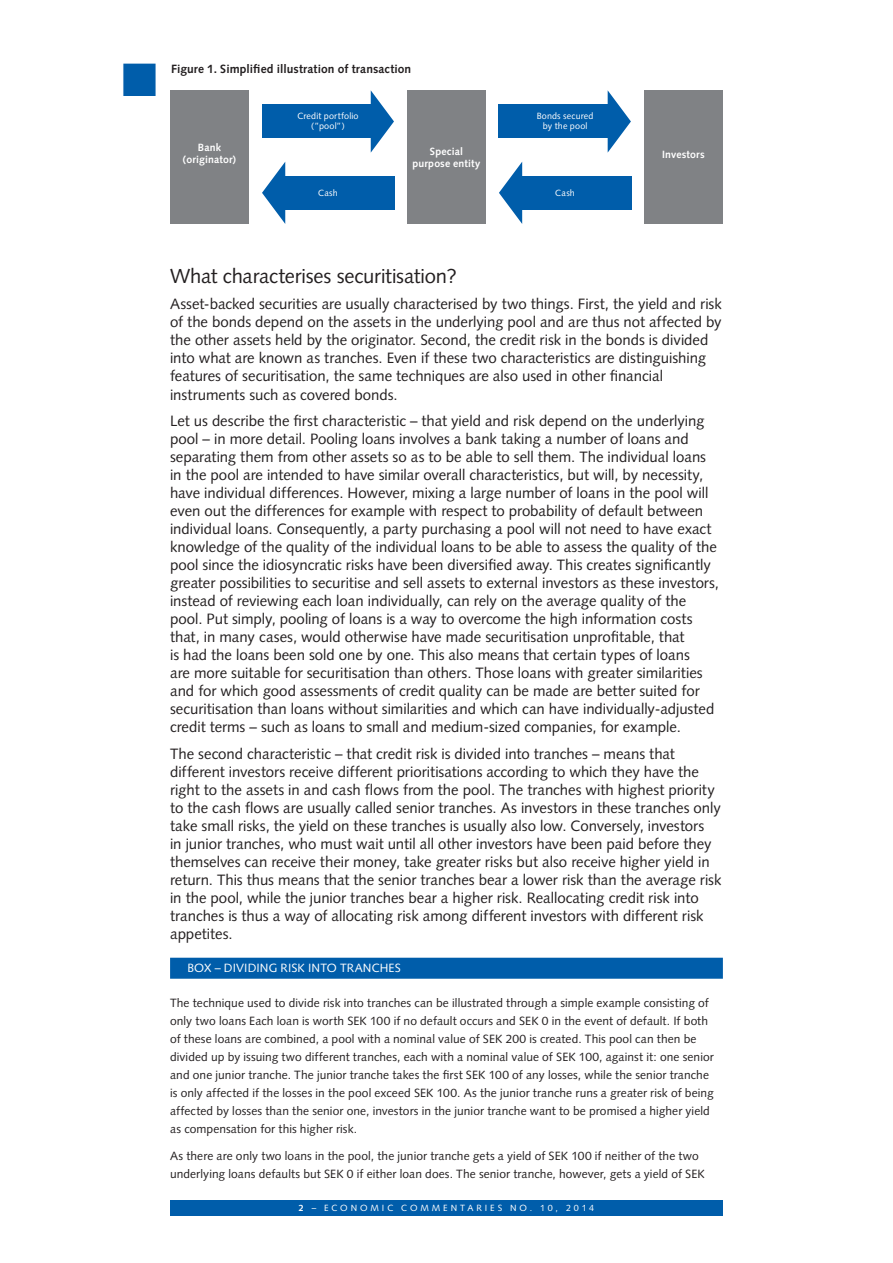
<style>
.page{position:relative;width:893px;height:1263px;background:#fff}
.page>*{position:absolute;margin:0;border:0;box-sizing:border-box;transform-origin:0 0}
.t1{font:45px "Monotype Sorts";color:#005daa}
.t2{font:20.25px "Syntax";letter-spacing:-.015em;color:#231f20}
.t3{font:15px/18px "Syntax";letter-spacing:-.005em;color:#231f20}
.t4{font:12px/18px "Syntax";letter-spacing:.005em;color:#231f20}
.t5{font:700 12px "Syntax";letter-spacing:.01em;color:#231f20}
.t6{font:12px "Syntax";letter-spacing:.01em;color:#fff}
.t7{font:700 10.5px/12px "Syntax";letter-spacing:.015em;color:#fff;text-align:center}
.t8{font:9px/10.5px "Syntax";letter-spacing:.315em;color:#fff;text-align:center}
.t9{font:9px/10.5px "Syntax";letter-spacing:.02em;color:#fff;text-align:center}
.s1{font-weight:700}
</style>
<div class="page">
<div style="left:170px;top:1200px;width:552px;height:16px;background:#005daa"></div>
<div style="left:170px;top:958px;width:553px;height:21px;background:#005daa"></div>
<div style="left:644px;top:90px;width:79px;height:134px;background:#808285"></div>
<div style="left:407px;top:90px;width:79px;height:134px;background:#808285"></div>
<div style="left:170px;top:90px;width:79px;height:134px;background:#808285"></div>
<div style="left:499px;top:105px;width:113px;height:33px;background:#005daa"></div>
<div style="left:262px;top:105px;width:113px;height:33px;background:#005daa"></div>
<div style="left:518px;top:176px;width:113px;height:33px;background:#005daa"></div>
<div style="left:281px;top:176px;width:113px;height:33px;background:#005daa"></div>
<svg style="left:608px;top:91px;width:23px;height:61px"></svg>
<svg style="left:371px;top:91px;width:23px;height:61px"></svg>
<svg style="left:499px;top:162px;width:23px;height:62px"></svg>
<svg style="left:262px;top:162px;width:23px;height:62px"></svg>
<h1 class="t1" style="left:122px;top:60px;width:36px">n</h1>
<p class="t5" style="left:171px;top:62px;width:242px">Figure 1. Simplified illustration of transaction</p>
<p class="t8" style="left:297px;top:110px;width:63px">Credit portfolio (”pool”)</p>
<p class="t9" style="left:537px;top:110px;width:58px">Bonds secured by the pool</p>
<p class="t7" style="left:183px;top:142px;width:55px">Bank (originator)</p>
<p class="t7" style="left:413px;top:145px;width:69px">Special purpose entity</p>
<p class="t7" style="left:662px;top:149px;width:44px">Investors</p>
<p class="t8" style="left:318px;top:187px;width:21px">Cash</p>
<p class="t8" style="left:555px;top:187px;width:21px">Cash</p>
<h2 class="t2" style="left:170px;top:264px;width:288px">What characterises securitisation?</h2>
<p class="t3" style="left:170px;top:295px;width:553px">Asset-backed securities are usually characterised by two things. First, the yield and risk of the bonds depend on the assets in the underlying pool and are thus not affected by the other assets held by the originator. Second, the credit risk in the bonds is divided into what are known as tranches. Even if these two characteristics are distinguishing features of securitisation, the same techniques are also used in other financial instruments such as covered bonds.</p>
<p class="t3" style="left:170px;top:412px;width:550px">Let us describe the first characteristic – that yield and risk depend on the underlying pool – in more detail. Pooling loans involves a bank taking a number of loans and separating them from other assets so as to be able to sell them. The individual loans in the pool are intended to have similar overall characteristics, but will, by necessity, have individual differences. However, mixing a large number of loans in the pool will even out the differences for example with respect to probability of default between individual loans. Consequently, a party purchasing a pool will not need to have exact knowledge of the quality of the individual loans to be able to assess the quality of the pool since the idiosyncratic risks have been diversified away. This creates significantly greater possibilities to securitise and sell assets to external investors as these investors, instead of reviewing each loan individually, can rely on the average quality of the pool. Put simply, pooling of loans is a way to overcome the high information costs that, in many cases, would otherwise have made securitisation unprofitable, that<br>is had the loans been sold one by one. This also means that certain types of loans<br>are more suitable for securitisation than others. Those loans with greater similarities and for which good assessments of credit quality can be made are better suited for securitisation than loans without similarities and which can have individually-adjusted credit terms – such as loans to small and medium-sized companies, for example.</p>
<p class="t3" style="left:170px;top:744px;width:553px">The second characteristic – that credit risk is divided into tranches – means that different investors receive different prioritisations according to which they have the right to the assets in and cash flows from the pool. The tranches with highest priority to the cash flows are usually called senior tranches. As investors in these tranches only take small risks, the yield on these tranches is usually also low. Conversely, investors<br>in junior tranches, who must wait until all other investors have been paid before they themselves can receive their money, take greater risks but also receive higher yield in return. This thus means that the senior tranches bear a lower risk than the average risk in the pool, while the junior tranches bear a higher risk. Reallocating credit risk into tranches is thus a way of allocating risk among different investors with different risk appetites.</p>
<p class="t6" style="left:188px;top:961px;width:215px">Box – dividing risk into tranch es</p>
<p class="t4" style="left:170px;top:994px;width:540px">The technique used to divide risk into tranches can be illustrated through a simple example consisting of only two loans Each loan is worth SEK</p>
<p class="t4" style="left:370px;top:1012px;width:157px">100 if no default occurs and SEK</p>
<p class="t4" style="left:542px;top:1012px;width:168px">0 in the event of default. If both</p>
<p class="t4" style="left:170px;top:1030px;width:321px">of these loans are combined, a pool with a nominal value of SEK</p>
<p class="t4" style="left:170px;top:1030px;width:528px;text-indent:336px">200 is created. This pool can then be divided up by issuing two different tranches, each with a nominal value of SEK</p>
<p class="t4" style="left:579px;top:1048px;width:136px">100, against it: one senior</p>
<p class="t4" style="left:170px;top:1066px;width:304px">and one junior tranche. The junior tranche takes the first SEK</p>
<p class="t4" style="left:489px;top:1066px;width:222px">100 of any losses, while the senior tranche</p>
<p class="t4" style="left:170px;top:1084px;width:252px">is only affected if the losses in the pool exceed SEK</p>
<p class="t4" style="left:170px;top:1084px;width:545px;text-indent:267px">100. As the junior tranche runs a greater risk of being affected by losses than the senior one, investors in the junior tranche want to be promised a higher yield as compensation for this higher risk.</p>
<p class="t4" style="left:170px;top:1147px;width:386px">As there are only two loans in the pool, the junior tranche gets a yield of SEK</p>
<p class="t4" style="left:571px;top:1147px;width:129px">100 if neither of the two</p>
<p class="t4" style="left:170px;top:1165px;width:162px">underlying loans defaults but SEK</p>
<p class="t4" style="left:347px;top:1165px;width:346px">0 if either loan does. The senior tranche, however, gets a yield of SEK</p>
<p class="t8" style="left:299px;top:1202px;width:297px"><span class="s1">2</span> – economic commentaries no. 10, 2014</p>
</div>
